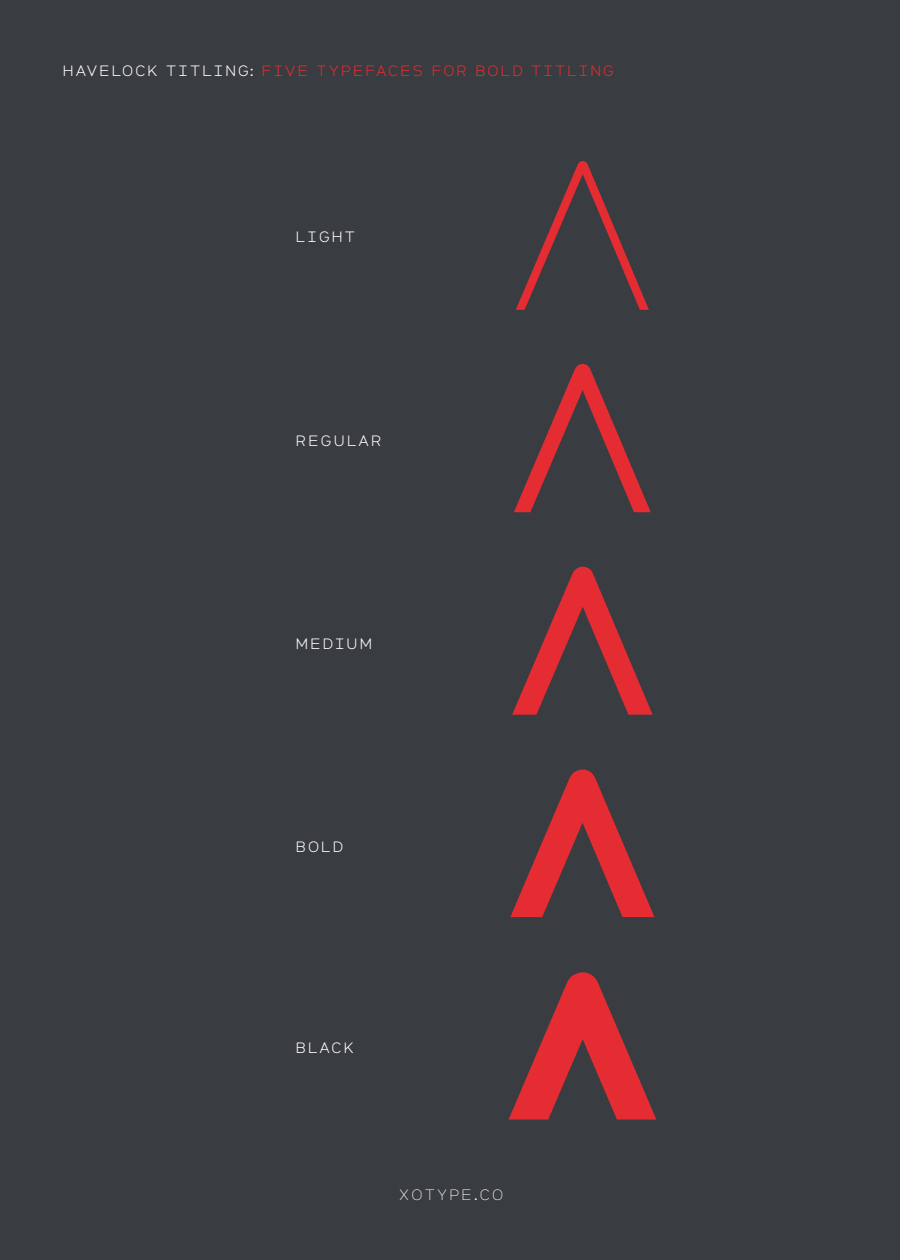
<style>
.page{position:relative;width:900px;height:1260px;background:#393c40}
.page>*{position:absolute;margin:0;border:0;box-sizing:border-box;transform-origin:0 0}
.t1{font:300 210px "Havelock Titling";color:#e62c33}
.t2{font:210px "Havelock Titling";color:#e62c33}
.t3{font:500 210px "Havelock Titling";color:#e62c33}
.t4{font:700 210px "Havelock Titling";color:#e62c33}
.t5{font:900 210px "Havelock Titling";color:#e62c33}
.t6{font:15px "Citrine";letter-spacing:.1em;color:#e62c33}
.t7{font:15px "Citrine";letter-spacing:.1em;color:#fff}
.t8{font:300 15px "Citrine";letter-spacing:.1em;color:#fff}
.s1{color:#fff}
</style>
<div class="page">
<p class="t6" style="left:63px;top:60px;width:553px"><span class="s1">HAVELOCK TITLING:</span> FIVE TYPEFACES FOR BOLD TITLING</p>
<p class="t7" style="left:296px;top:225px;width:61px">LIGHT</p>
<p class="t7" style="left:296px;top:429px;width:87px">REGULAR</p>
<p class="t7" style="left:296px;top:632px;width:78px">MEDIUM</p>
<p class="t7" style="left:296px;top:836px;width:49px">BOLD</p>
<p class="t7" style="left:296px;top:1036px;width:60px">BLACK</p>
<h1 class="t1" style="left:496px;top:63px;width:174px">A</h1>
<h1 class="t2" style="left:494px;top:266px;width:178px">A</h1>
<h1 class="t3" style="left:492px;top:468px;width:181px">A</h1>
<h1 class="t4" style="left:491px;top:671px;width:185px">A</h1>
<h1 class="t5" style="left:489px;top:873px;width:189px">A</h1>
<p class="t8" style="left:399px;top:1184px;width:106px">XOTYPE.CO</p>
</div>
